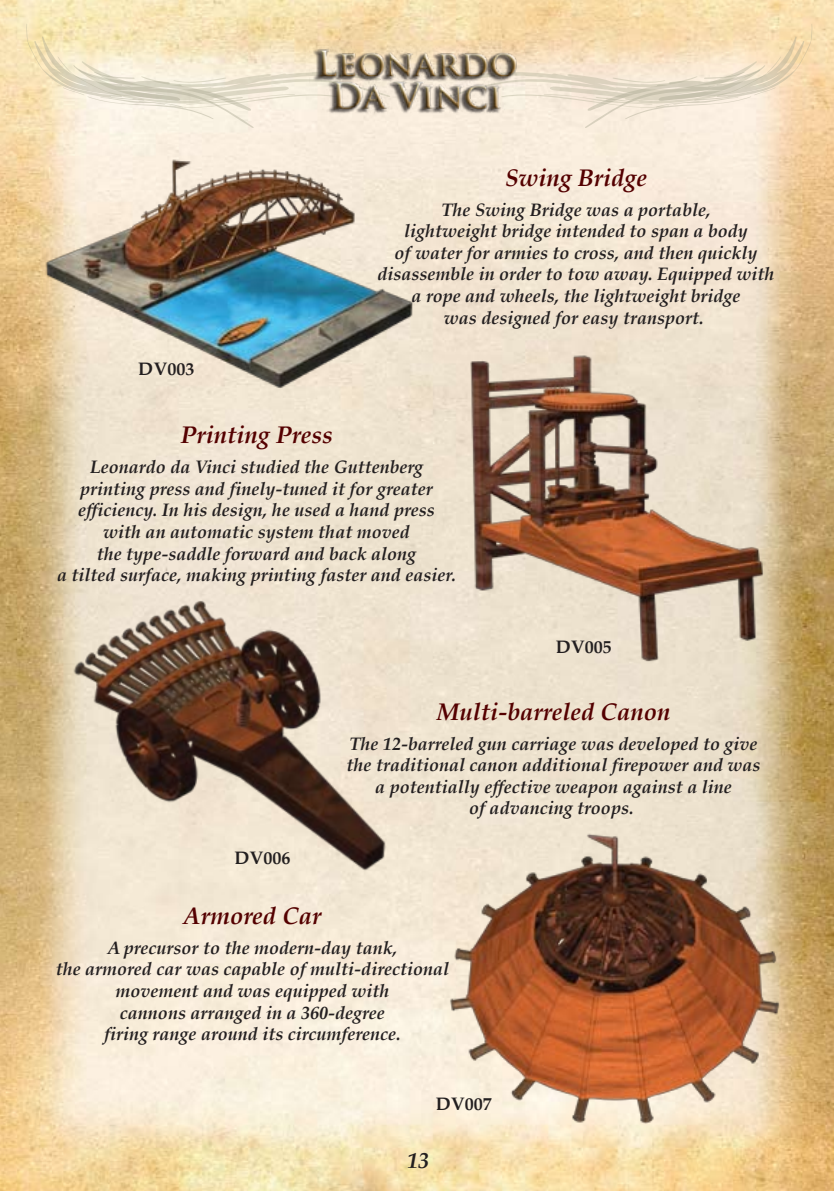
<style>
.page{position:relative;width:834px;height:1191px;background:#fff}
.page>*{position:absolute;margin:0;border:0;box-sizing:border-box;transform-origin:0 0}
.t1{font:italic 700 24px "Palatino";color:#540000}
.t2{font:italic 700 22px "Palatino";color:#231f20}
.t3{font:italic 700 18px/21.6px "Palatino";color:#231f20;text-align:center}
.t4{font:700 18px "Palatino";color:#231f20}
</style>
<div class="page">
<img style="left:0;top:0;width:833px;height:1191px">
<svg style="left:448px;top:24px;width:364px;height:104px"></svg>
<svg style="left:26px;top:24px;width:364px;height:104px"></svg>
<img style="left:43px;top:154px;width:371px;height:237px">
<img style="left:310px;top:45px;width:213px;height:71px">
<img style="left:440px;top:334px;width:336px;height:337px">
<img style="left:63px;top:584px;width:334px;height:309px">
<img style="left:441px;top:825px;width:347px;height:305px">
<p class="t4" style="left:138px;top:353px;width:57px">DV003</p>
<h1 class="t1" style="left:505px;top:158px;width:144px">Swing Bridge</h1>
<p class="t3" style="left:377px;top:199px;width:398px">The Swing Bridge was a portable,<br>lightweight bridge intended to span a body<br>of water for armies to cross, and then quickly disassemble in order to tow away. Equipped with a rope and wheels, the lightweight bridge<br>was designed for easy transport.</p>
<h1 class="t1" style="left:180px;top:416px;width:154px">Printing Press</h1>
<p class="t3" style="left:57px;top:456px;width:400px">Leonardo da Vinci studied the Guttenberg printing press and finely-tuned it for greater efficiency. In his design, he used a hand press with an automatic system that moved<br>the type-saddle forward and back along<br>a tilted surface, making printing faster and easier.</p>
<p class="t4" style="left:556px;top:632px;width:57px">DV005</p>
<p class="t4" style="left:234px;top:842px;width:57px">DV006</p>
<h1 class="t1" style="left:436px;top:692px;width:235px">Multi-barreled Canon</h1>
<p class="t3" style="left:346px;top:733px;width:415px">The 12-barreled gun carriage was developed to give the traditional canon additional firepower and was a potentially effective weapon against a line<br>of advancing troops.</p>
<h1 class="t1" style="left:183px;top:896px;width:140px">Armored Car</h1>
<p class="t3" style="left:56px;top:937px;width:395px">A precursor to the modern-day tank,<br>the armored car was capable of multi-directional movement and was equipped with<br>cannons arranged in a 360-degree<br>firing range around its circumference.</p>
<p class="t4" style="left:436px;top:1088px;width:57px">DV007</p>
<p class="t2" style="left:407px;top:1142px;width:23px">13</p>
</div>
